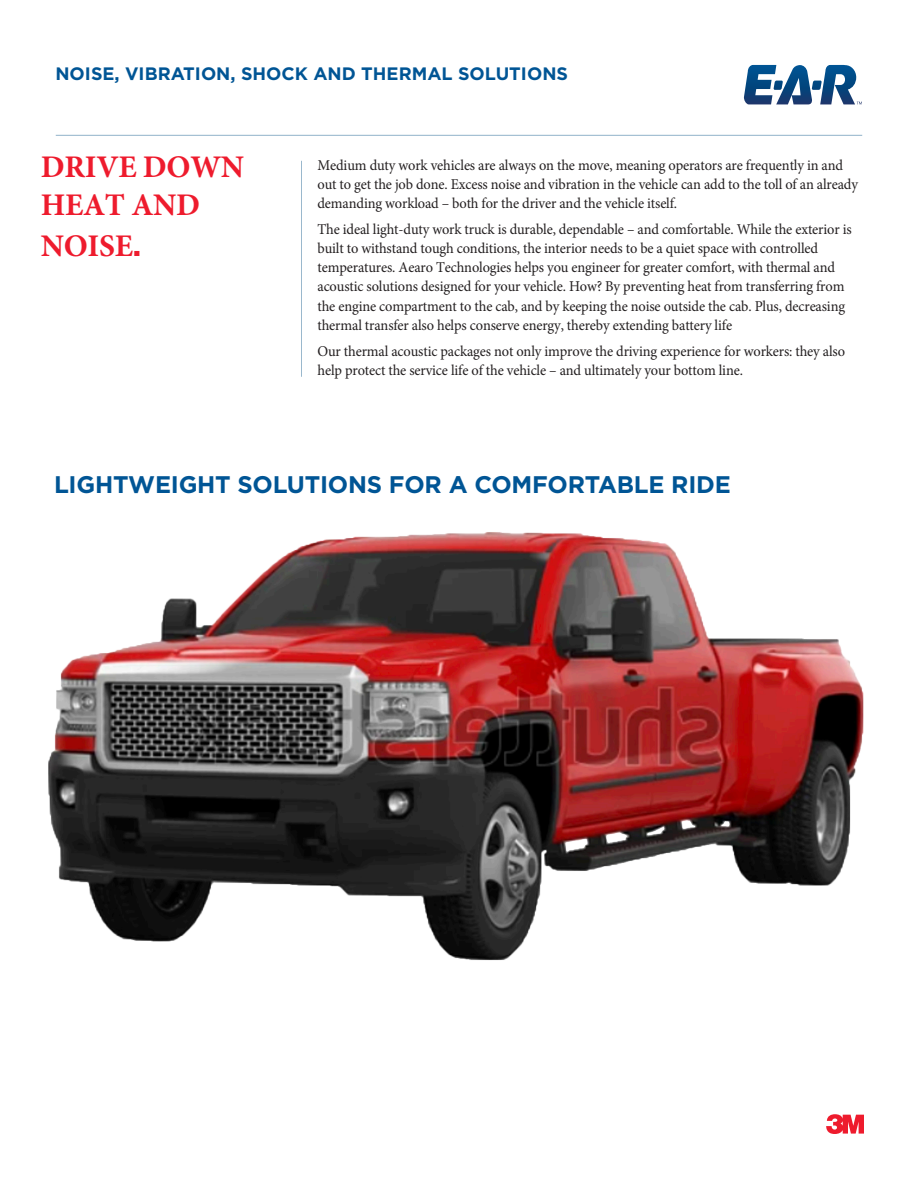
<style>
.page{position:relative;width:918px;height:1188px;background:#fff}
.page>*{position:absolute;margin:0;border:0;box-sizing:border-box;transform-origin:0 0}
.t1{font:700 31.5px/38.1px "Minion Pro";letter-spacing:-.01em;color:#ee1b2d}
.t2{font:700 24px "Gotham HTF";letter-spacing:-.01em;color:#005595}
.Top_of_Page_1_Header{font:700 18px "Gotham HTF";color:#005595}
.Body_Text{font:15px/19.2px "Minion Pro";letter-spacing:-.01em;color:#231f20;scale:.96 1}
.s1{font-family:"Gotham HTF"}
</style>
<div class="page">
<img style="left:48px;top:532px;width:816px;height:429px">
<svg style="left:826px;top:1114px;width:38px;height:20px"></svg>
<hr style="left:56px;top:135px;width:806px;height:1px;background:#91b2c9">
<svg style="left:744px;top:65px;width:118px;height:39px"></svg>
<hr style="left:301px;top:161px;width:1px;height:216px;background:#91b2c9">
<p class="Top_of_Page_1_Header" style="left:55px;top:63px;width:514px">NOISE, VIBRATION, SHOCK AND THERMAL SOLUTIONS</p>
<p class="t1" style="left:41px;top:147px;width:205px">DRIVE DOWN<br>HEAT AND</p>
<p class="t1" style="left:41px;top:226px;width:102px">NOISE<span class="s1">.</span></p>
<p class="Body_Text" style="left:318px;top:156px;width:565px">Medium duty work vehicles are always on the move, meaning operators are frequently in and out to get the job done. Excess noise and vibration in the vehicle can add to the toll of an already demanding workload – both for the driver and the vehicle itself.</p>
<p class="Body_Text" style="left:318px;top:220px;width:558px">The ideal light-duty work truck is durable, dependable – and comfortable. While the exterior is built to withstand tough conditions, the interior needs to be a quiet space with controlled temperatures. Aearo Technologies helps you engineer for greater comfort, with thermal and acoustic solutions designed for your vehicle. How? By preventing heat from transferring from the engine compartment to the cab, and by keeping the noise outside the cab. Plus, decreasing thermal transfer also helps conserve energy, thereby extending battery life</p>
<p class="Body_Text" style="left:318px;top:341px;width:551px">Our thermal acoustic packages not only improve the driving experience for workers: they also help protect the service life of the vehicle – and ultimately your bottom line.</p>
<p class="t2" style="left:54px;top:470px;width:678px">LIGHTWEIGHT SOLUTIONS FOR A COMFORTABLE RIDE</p>
</div>
